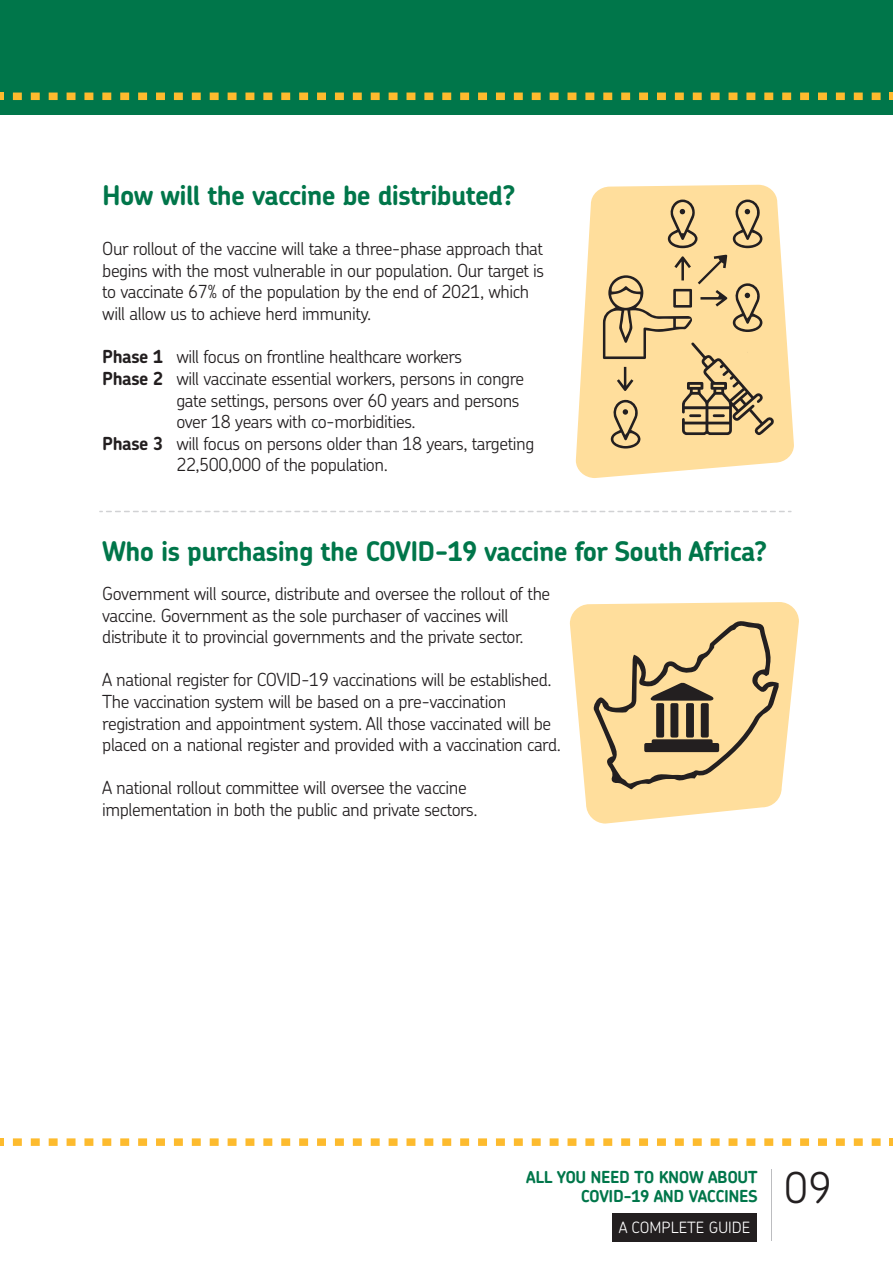
<style>
.page{position:relative;width:893px;height:1263px;background:#fff}
.page>*{position:absolute;margin:0;border:0;box-sizing:border-box;transform-origin:0 0}
.t1{font:300 42.6px "Chevin Pro";color:#231f20}
.t2{font:700 27px "Chevin Pro";letter-spacing:-.025em;color:#00764a}
.t3{font:300 18px/21.6px "Chevin Pro";letter-spacing:-.025em;color:#231f20}
.t4{font:700 16.5px/19.8px "Chevin";letter-spacing:-.025em;color:#00764a;text-align:right}
.t5{font:300 15.6px "Chevin Pro";color:#fff}
.s1{font-weight:700}
</style>
<div class="page">
<div style="left:0;top:0;width:893px;height:114px;background:#00764a"></div>
<svg style="left:570px;top:602px;width:229px;height:221px;fill:#ffde9c"></svg>
<svg style="left:576px;top:185px;width:218px;height:293px;fill:#ffde9c"></svg>
<svg style="left:99px;top:511px;width:693px;height:1px"></svg>
<svg style="left:0;top:1138px;width:4px;height:8px"></svg>
<svg style="left:13px;top:1138px;width:868px;height:8px"></svg>
<svg style="left:890px;top:1138px;width:3px;height:8px"></svg>
<div style="left:612px;top:1213px;width:145px;height:28px;background:#231f20"></div>
<hr style="left:771px;top:1169px;width:1px;height:72px;background:#bcbdc0">
<svg style="left:0;top:93px;width:4px;height:7px"></svg>
<svg style="left:13px;top:93px;width:868px;height:7px"></svg>
<svg style="left:890px;top:93px;width:3px;height:7px"></svg>
<svg style="left:733px;top:200px;width:29px;height:48px"></svg>
<svg style="left:668px;top:200px;width:29px;height:48px"></svg>
<svg style="left:603px;top:255px;width:171px;height:193px;background:#e0c38a"></svg>
<svg style="left:592px;top:621px;width:187px;height:168px;background:#d6bb85"></svg>
<h2 class="t2" style="left:102px;top:185px;width:415px">How will the vaccine be distributed?</h2>
<p class="t3" style="left:102px;top:239px;width:443px">Our rollout of the vaccine will take a three-phase approach that begins with the most vulnerable in our population. Our target is to vaccinate 67% of the population by the end of 2021, which will allow us to achieve herd immunity.</p>
<p class="t3" style="left:102px;top:347px;width:361px"><span class="s1">Phase 1</span> will focus on frontline healthcare workers</p>
<p class="t3" style="left:102px;top:368px;width:423px"><span class="s1">Phase 2</span> will vaccinate essential workers, persons in congre</p>
<p class="t3" style="left:176px;top:390px;width:345px">gate settings, persons over 60 years and persons</p>
<p class="t3" style="left:176px;top:412px;width:241px">over 18 years with co-morbidities.</p>
<p class="t3" style="left:102px;top:433px;width:434px"><span class="s1">Phase 3</span> will focus on persons older than 18 years, targeting</p>
<p class="t3" style="left:176px;top:455px;width:213px">22,500,000 of the population.</p>
<h2 class="t2" style="left:102px;top:540px;width:667px">Who is purchasing the COVID-19 vaccine for South Africa?</h2>
<p class="t3" style="left:102px;top:583px;width:449px">Government will source, distribute and oversee the rollout of the vaccine. Government as the sole purchaser of vaccines will distribute it to provincial governments and the private sector.</p>
<p class="t3" style="left:102px;top:670px;width:460px">A national register for COVID-19 vaccinations will be established.<br>The vaccination system will be based on a pre-vaccination registration and appointment system. All those vaccinated will be placed on a national register and provided with a vaccination card.</p>
<p class="t3" style="left:102px;top:778px;width:377px">A national rollout committee will oversee the vaccine implementation in both the public and private sectors.</p>
<p class="t4" style="left:526px;top:1167px;width:233px">ALL YOU NEED TO KNOW ABOUT<br>COVID-19 AND VACCINES</p>
<p class="t5" style="left:619px;top:1220px;width:133px">A COMPLETE GUIDE</p>
<h1 class="t1" style="left:784px;top:1168px;width:49px">09</h1>
</div>
